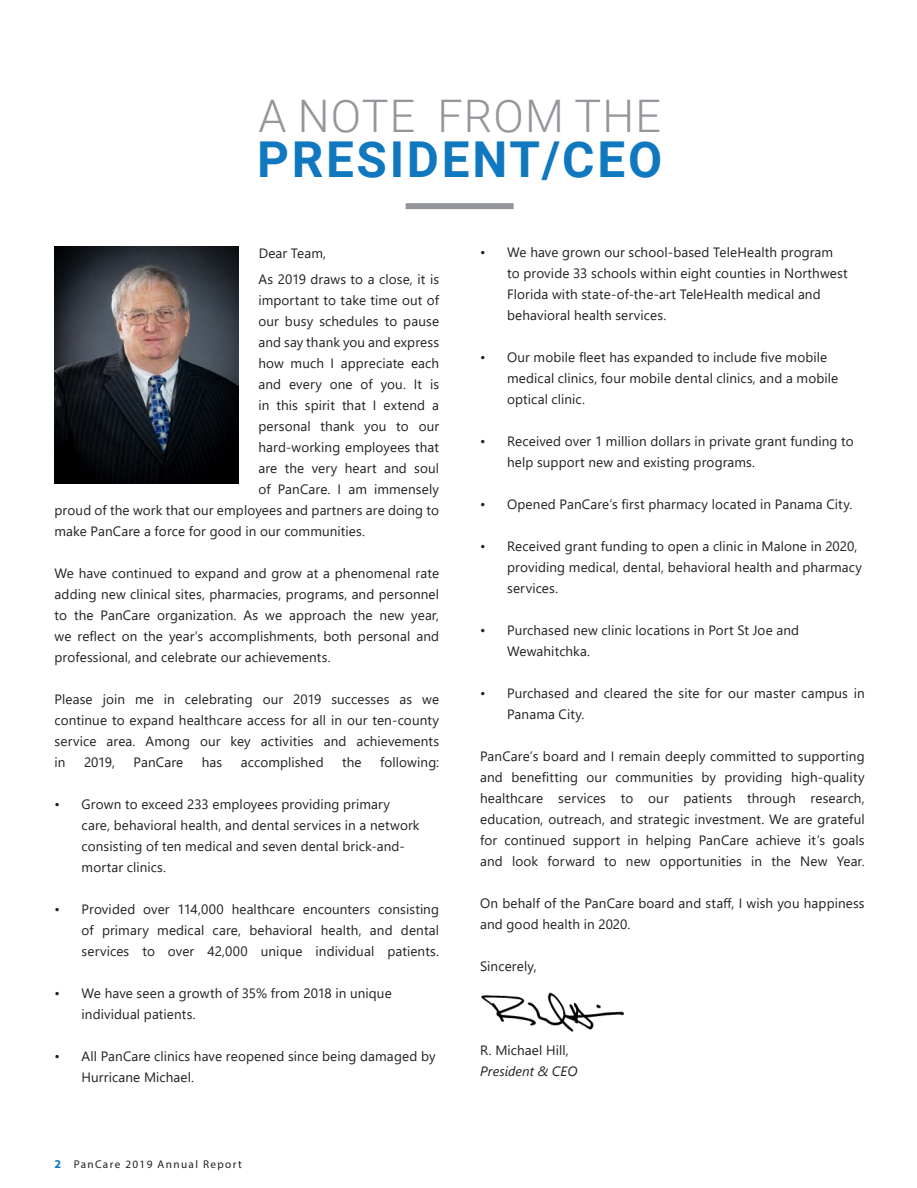
<style>
.page{position:relative;width:917px;height:1188px;background:#fff}
.page>*{position:absolute;margin:0;border:0;box-sizing:border-box;transform-origin:0 0}
.t1{font:700 49.5px "Roboto";letter-spacing:.055em;color:#1078bf}
.t2{font:300 44.85px "Roboto";letter-spacing:.025em;color:#93969a}
.t3{font:13.5px/21px "Segoe UI";letter-spacing:.01em;color:#231f20}
.t4{font:italic 13.5px "Segoe UI";color:#231f20}
.t5{font:11.25px "Myriad Pro";letter-spacing:.12em;color:#231f20}
.s1{font-weight:700;font-size:12px;color:#1078bf}
</style>
<div class="page">
<img style="left:55px;top:247px;width:183px;height:236px">
<div style="left:406px;top:203px;width:108px;height:6px;background:#93969a"></div>
<img style="left:481px;top:992px;width:144px;height:40px">
<p class="t2" style="left:258px;top:85px;width:404px">A NOTE FROM THE</p>
<p class="t1" style="left:257px;top:125px;width:407px">PRESIDENT/CEO</p>
<p class="t3" style="left:259px;top:242px;width:69px">Dear Team,</p>
<p class="t3" style="left:507px;top:240px;width:342px;text-indent:-27px">• We have grown our school-based TeleHealth program to provide 33 schools within eight counties in Northwest Florida with state-of-the-art TeleHealth medical and behavioral health services.</p>
<p class="t3" style="left:507px;top:345px;width:333px;text-indent:-27px">• Our mobile fleet has expanded to include five mobile medical clinics, four mobile dental clinics, and a mobile optical clinic.</p>
<p class="t3" style="left:507px;top:429px;width:348px;text-indent:-27px">• Received over 1 million dollars in private grant funding to help support new and existing programs.</p>
<p class="t3" style="left:480px;top:492px;width:374px">• Opened PanCare’s first pharmacy located in Panama City.</p>
<p class="t3" style="left:507px;top:534px;width:356px;text-indent:-27px">• Received grant funding to open a clinic in Malone in 2020, providing medical, dental, behavioral health and pharmacy services.</p>
<p class="t3" style="left:507px;top:618px;width:294px;text-indent:-27px">• Purchased new clinic locations in Port St Joe and<br>Wewahitchka.</p>
<p class="t3" style="left:507px;top:681px;width:359px;text-indent:-27px">• Purchased and cleared the site for our master campus in<br>Panama City.</p>
<p class="t3" style="left:480px;top:744px;width:386px;text-align:justify">PanCare’s board and I remain deeply committed to supporting and benefitting our communities by providing high-quality healthcare services to our patients through research, education, outreach, and strategic investment. We are grateful for continued support in helping PanCare achieve it’s goals and look forward to new opportunities in the New Year.</p>
<p class="t3" style="left:480px;top:891px;width:386px">On behalf of the PanCare board and staff, I wish you happiness and good health in 2020.</p>
<p class="t3" style="left:480px;top:954px;width:58px">Sincerely,</p>
<p class="t3" style="left:258px;top:268px;width:182px">As 2019 draws to a close, it is</p>
<p class="t3" style="left:258px;top:289px;width:182px">important to take time out of</p>
<p class="t3" style="left:258px;top:310px;width:182px">our busy schedules to pause</p>
<p class="t3" style="left:258px;top:331px;width:182px">and say thank you and express</p>
<p class="t3" style="left:258px;top:352px;width:182px">how much I appreciate each</p>
<p class="t3" style="left:258px;top:373px;width:182px">and every one of you. It is</p>
<p class="t3" style="left:258px;top:394px;width:182px">in this spirit that I extend a</p>
<p class="t3" style="left:258px;top:415px;width:182px">personal thank you to our</p>
<p class="t3" style="left:258px;top:436px;width:182px">hard-working employees that</p>
<p class="t3" style="left:258px;top:457px;width:182px">are the very heart and soul</p>
<p class="t3" style="left:258px;top:478px;width:182px">of PanCare. I am immensely</p>
<p class="t3" style="left:55px;top:499px;width:386px">proud of the work that our employees and partners are doing to</p>
<p class="t3" style="left:55px;top:520px;width:312px">make PanCare a force for good in our communities.</p>
<p class="t3" style="left:55px;top:562px;width:386px;text-align:justify">We have continued to expand and grow at a phenomenal rate adding new clinical sites, pharmacies, programs, and personnel to the PanCare organization. As we approach the new year, we reflect on the year’s accomplishments, both personal and professional, and celebrate our achievements.</p>
<p class="t3" style="left:55px;top:688px;width:386px;text-align:justify">Please join me in celebrating our 2019 successes as we continue to expand healthcare access for all in our ten-county service area. Among our key activities and achievements in</p>
<p class="t3" style="left:84px;top:751px;width:33px">2019,</p>
<p class="t3" style="left:134px;top:751px;width:51px">PanCare</p>
<p class="t3" style="left:202px;top:751px;width:22px">has</p>
<p class="t3" style="left:241px;top:751px;width:84px">accomplished</p>
<p class="t3" style="left:342px;top:751px;width:21px">the</p>
<p class="t3" style="left:380px;top:751px;width:60px">following:</p>
<p class="t3" style="left:82px;top:793px;width:340px;text-indent:-27px">• Grown to exceed 233 employees providing primary care, behavioral health, and dental services in a network consisting of ten medical and seven dental brick-and&shy;mortar clinics.</p>
<p class="t3" style="left:82px;top:898px;width:359px;text-align:justify;text-indent:-27px">• Provided over 114,000 healthcare encounters consisting of primary medical care, behavioral health, and dental services to over 42,000 unique individual patients.</p>
<p class="t3" style="left:82px;top:982px;width:312px;text-indent:-27px">• We have seen a growth of 35% from 2018 in unique individual patients.</p>
<p class="t3" style="left:82px;top:1045px;width:355px;text-indent:-27px">• All PanCare clinics have reopened since being damaged by<br>Hurricane Michael.</p>
<p class="t3" style="left:480px;top:1038px;width:90px">R. Michael Hill,</p>
<p class="t4" style="left:480px;top:1058px;width:99px">President &amp; CEO</p>
<p class="t5" style="left:55px;top:1158px;width:189px"><span class="s1">2</span> PanCare 2019 Annual Report</p>
</div>
